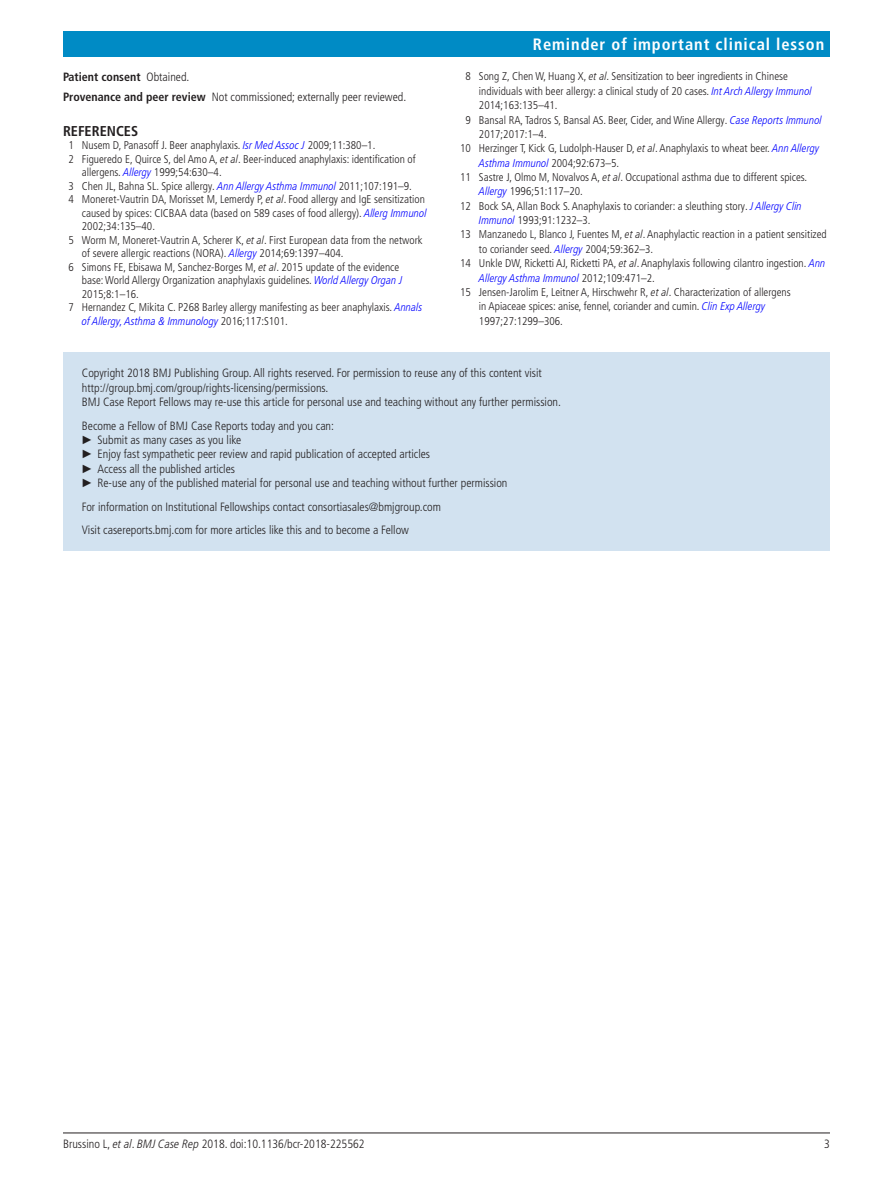
<style>
.page{position:relative;width:893px;height:1191px;background:#fff}
.page>*{position:absolute;margin:0;border:0;box-sizing:border-box;transform-origin:0 0}
.t1{font:700 condensed 16.5px "Frutiger LT Pro";letter-spacing:.055em;color:#fff}
.t2{font:700 condensed 14.25px "Frutiger LT Std";color:#231f20}
.t3{font:300 condensed 12px/14.4px "Frutiger LT Pro";color:#231f20}
.t4{font:300 condensed 11.25px "Frutiger LT Pro";color:#231f20}
.t5{font:italic 300 condensed 11.25px "Frutiger LT Pro";color:#00f}
.s1{font-weight:700}
.s2{font-style:italic;color:#00f}
.s3{font-style:italic}
.s4{font-style:normal;color:#231f20}
.s5{font-family:"Arial";font-weight:400;font-stretch:normal}
</style>
<div class="page">
<hr style="left:63px;top:1132px;width:767px;height:1px;background:#231f20">
<div style="left:63px;top:31px;width:767px;height:25px;background:#008bc5"></div>
<div style="left:63px;top:352px;width:767px;height:198px;background:#d2e2f0"></div>
<p class="t3" style="left:63px;top:67px;width:345px;line-height:19.5px"><span class="s1">Patient consent</span> Obtained.<br><span class="s1">Provenance and peer review</span> Not commissioned; externally peer reviewed.</p>
<p class="t2" style="left:63px;top:122px;width:77px">REFERENCES</p>
<p class="t4" style="left:68px;top:139px;width:308px">1 Nusem D, Panasoff J. Beer anaphylaxis. <span class="s2">Isr Med Assoc J</span> 2009;11:380–1.</p>
<p class="t4" style="left:68px;top:152px;width:349px">2 Figueredo E, Quirce S, del Amo A, <span class="s3">et al</span>. Beer-induced anaphylaxis: identification of</p>
<p class="t4" style="left:82px;top:166px;width:141px">allergens. <span class="s2">Allergy</span> 1999;54:630–4.</p>
<p class="t4" style="left:68px;top:179px;width:345px">3 Chen JL, Bahna SL. Spice allergy. <span class="s2">Ann Allergy Asthma Immunol</span> 2011;107:191–9.</p>
<p class="t4" style="left:68px;top:193px;width:358px">4 Moneret-Vautrin DA, Morisset M, Lemerdy P, <span class="s3">et al</span>. Food allergy and IgE sensitization</p>
<p class="t4" style="left:82px;top:206px;width:346px">caused by spices: CICBAA data (based on 589 cases of food allergy). <span class="s2">Allerg Immunol</span></p>
<p class="t4" style="left:82px;top:220px;width:75px">2002;34:135–40.</p>
<p class="t4" style="left:68px;top:233px;width:356px">5 Worm M, Moneret-Vautrin A, Scherer K, <span class="s3">et al</span>. First European data from the network</p>
<p class="t4" style="left:82px;top:247px;width:263px">of severe allergic reactions (NORA). <span class="s2">Allergy</span> 2014;69:1397–404.</p>
<p class="t4" style="left:68px;top:260px;width:332px">6 Simons FE, Ebisawa M, Sanchez-Borges M, <span class="s3">et al</span>. 2015 update of the evidence</p>
<p class="t4" style="left:82px;top:274px;width:322px">base: World Allergy Organization anaphylaxis guidelines. <span class="s2">World Allergy Organ J</span></p>
<p class="t4" style="left:82px;top:287px;width:58px">2015;8:1–16.</p>
<p class="t4" style="left:68px;top:301px;width:355px">7 Hernandez C, Mikita C. P268 Barley allergy manifesting as beer anaphylaxis. <span class="s2">Annals</span></p>
<p class="t5" style="left:82px;top:314px;width:207px">of Allergy, Asthma &amp; Immunology <span class="s4">2016;117:S101.</span></p>
<h1 class="t1" style="left:533px;top:34px;width:293px">Reminder of important clinical lesson</h1>
<p class="t4" style="left:465px;top:70px;width:324px">8 Song Z, Chen W, Huang X, <span class="s3">et al</span>. Sensitization to beer ingredients in Chinese</p>
<p class="t4" style="left:479px;top:84px;width:334px">individuals with beer allergy: a clinical study of 20 cases. <span class="s2">Int Arch Allergy Immunol</span></p>
<p class="t4" style="left:479px;top:99px;width:80px">2014;163:135–41.</p>
<p class="t4" style="left:465px;top:113px;width:358px">9 Bansal RA, Tadros S, Bansal AS. Beer, Cider, and Wine Allergy. <span class="s2">Case Reports Immunol</span></p>
<p class="t4" style="left:479px;top:128px;width:69px">2017;2017:1–4.</p>
<p class="t4" style="left:460px;top:142px;width:361px">10 Herzinger T, Kick G, Ludolph-Hauser D, <span class="s3">et al</span>. Anaphylaxis to wheat beer. <span class="s2">Ann Allergy</span></p>
<p class="t4" style="left:479px;top:156px;width:142px"><span class="s2">Asthma Immunol</span> 2004;92:673–5.</p>
<p class="t4" style="left:460px;top:171px;width:349px">11 Sastre J, Olmo M, Novalvos A, <span class="s3">et al</span>. Occupational asthma due to different spices.</p>
<p class="t4" style="left:479px;top:185px;width:105px"><span class="s2">Allergy</span> 1996;51:117–20.</p>
<p class="t4" style="left:460px;top:199px;width:343px">12 Bock SA, Allan Bock S. Anaphylaxis to coriander: a sleuthing story. <span class="s2">J Allergy Clin</span></p>
<p class="t4" style="left:479px;top:214px;width:113px"><span class="s2">Immunol</span> 1993;91:1232–3.</p>
<p class="t4" style="left:460px;top:228px;width:368px">13 Manzanedo L, Blanco J, Fuentes M, <span class="s3">et al</span>. Anaphylactic reaction in a patient sensitized</p>
<p class="t4" style="left:479px;top:242px;width:176px">to coriander seed. <span class="s2">Allergy</span> 2004;59:362–3.</p>
<p class="t4" style="left:460px;top:257px;width:367px">14 Unkle DW, Ricketti AJ, Ricketti PA, <span class="s3">et al</span>. Anaphylaxis following cilantro ingestion. <span class="s2">Ann</span></p>
<p class="t5" style="left:479px;top:271px;width:177px">Allergy Asthma Immunol <span class="s4">2012;109:471–2.</span></p>
<p class="t4" style="left:460px;top:285px;width:332px">15 Jensen-Jarolim E, Leitner A, Hirschwehr R, <span class="s3">et al</span>. Characterization of allergens</p>
<p class="t4" style="left:479px;top:300px;width:288px">in Apiaceae spices: anise, fennel, coriander and cumin. <span class="s2">Clin Exp Allergy</span></p>
<p class="t4" style="left:479px;top:314px;width:85px">1997;27:1299–306.</p>
<p class="t3" style="left:82px;top:366px;width:481px">Copyright 2018 BMJ Publishing Group. All rights reserved. For permission to reuse any of this content visit http://group.bmj.com/group/rights-licensing/permissions.<br>BMJ Case Report Fellows may re-use this article for personal use and teaching without any further permission.</p>
<p class="t3" style="left:81px;top:418px;width:428px">Become a Fellow of BMJ Case Reports today and you can:<br><span class="s5">►</span> Submit as many cases as you like<br><span class="s5">►</span> Enjoy fast sympathetic peer review and rapid publication of accepted articles<br><span class="s5">►</span> Access all the published articles<br><span class="s5">►</span> Re-use any of the published material for personal use and teaching without further permission</p>
<p class="t3" style="left:82px;top:495px;width:361px;line-height:23.4px">For information on Institutional Fellowships contact consortiasales@bmjgroup.com<br>Visit casereports.bmj.com for more articles like this and to become a Fellow</p>
<p class="t3" style="left:63px;top:1136px;width:303px">Brussino L, <span class="s3">et al</span>. <span class="s3">BMJ Case Rep</span> 2018. doi:10.1136/bcr-2018-225562</p>
<p class="t3" style="left:824px;top:1136px;width:7px">3</p>
</div>
